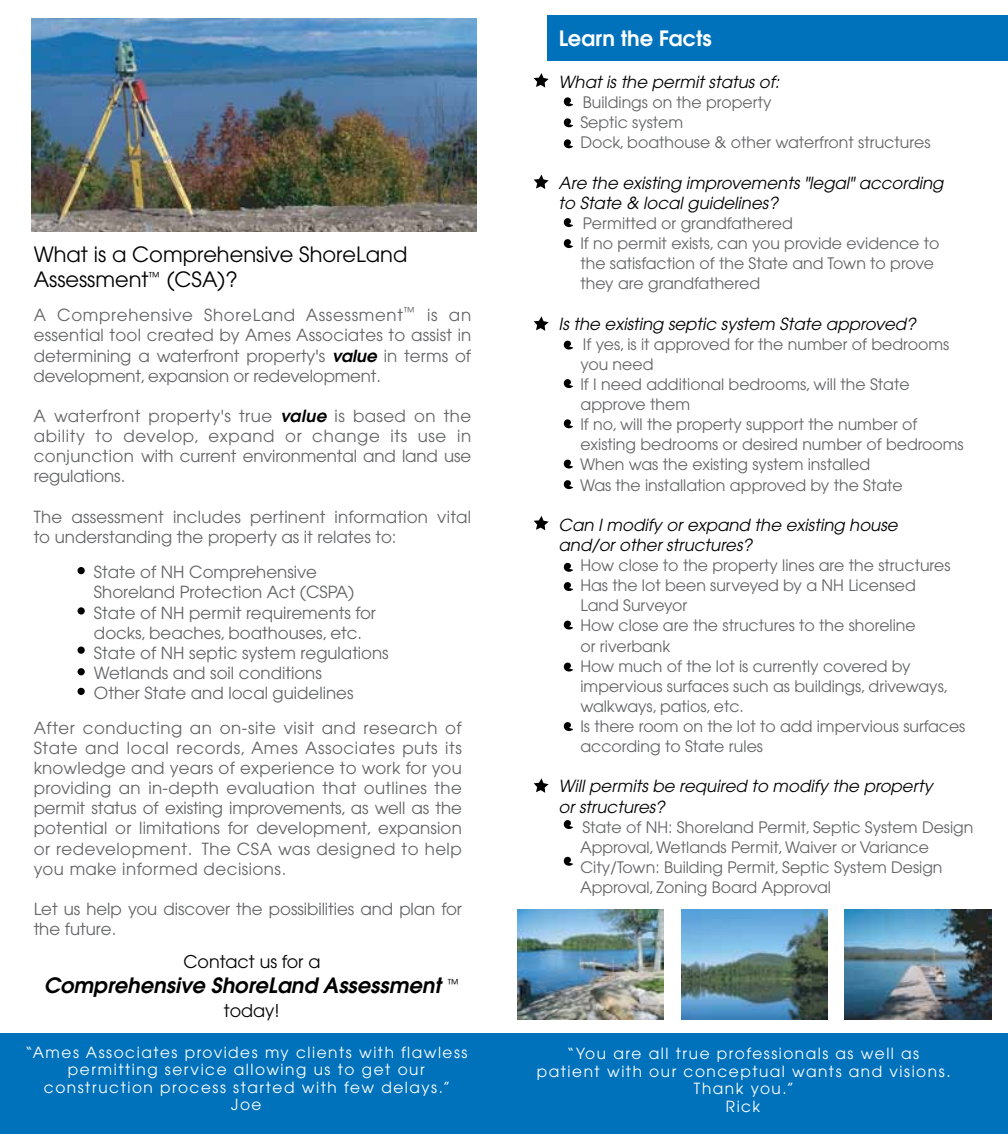
<style>
.page{position:relative;width:1008px;height:1134px;background:#fff}
.page>*{position:absolute;margin:0;border:0;box-sizing:border-box;transform-origin:0 0}
.t1{font:21px/24.5px "Avant Garde";color:#000}
.t2{font:italic 600 21px "Avant Garde";color:#000}
.t3{font:600 21px "Avant Garde";color:#fff}
.t4{font:17.5px "Avant Garde";color:#000}
.t5{font:16.62px/20.1px "Avant Garde";color:#636466}
.t6{font:italic 16.62px/20.1px "Avant Garde";color:#000}
.t7{font:15.75px/20.1px "Avant Garde";color:#636466}
.t8{font:15.4px/17.5px "Avant Garde";letter-spacing:.1em;color:#fff;text-align:center}
.s1{font-weight:600;font-style:italic;color:#000}
</style>
<div class="page">
<div style="left:548px;top:16px;width:460px;height:45px;background:#0072bc"></div>
<svg style="left:534px;top:73px;width:15px;height:15px"></svg>
<svg style="left:534px;top:175px;width:15px;height:14px"></svg>
<svg style="left:534px;top:316px;width:15px;height:15px"></svg>
<svg style="left:534px;top:516px;width:15px;height:14px"></svg>
<svg style="left:534px;top:778px;width:15px;height:15px"></svg>
<svg style="left:563px;top:97px;width:10px;height:10px"></svg>
<svg style="left:563px;top:118px;width:10px;height:10px"></svg>
<svg style="left:563px;top:139px;width:10px;height:10px"></svg>
<svg style="left:563px;top:218px;width:10px;height:10px"></svg>
<svg style="left:563px;top:239px;width:10px;height:10px"></svg>
<svg style="left:563px;top:340px;width:10px;height:10px"></svg>
<svg style="left:563px;top:379px;width:10px;height:9px"></svg>
<svg style="left:563px;top:419px;width:10px;height:10px"></svg>
<svg style="left:563px;top:459px;width:10px;height:10px"></svg>
<svg style="left:563px;top:480px;width:10px;height:10px"></svg>
<svg style="left:563px;top:562px;width:10px;height:10px"></svg>
<svg style="left:563px;top:582px;width:10px;height:9px"></svg>
<svg style="left:563px;top:620px;width:10px;height:10px"></svg>
<svg style="left:563px;top:662px;width:10px;height:10px"></svg>
<svg style="left:563px;top:722px;width:10px;height:9px"></svg>
<svg style="left:563px;top:820px;width:10px;height:9px"></svg>
<svg style="left:563px;top:856px;width:10px;height:10px"></svg>
<img style="left:681px;top:909px;width:147px;height:110px">
<img style="left:844px;top:909px;width:147px;height:111px">
<img style="left:517px;top:910px;width:146px;height:110px">
<div style="left:0;top:1034px;width:1008px;height:100px;background:#0072bc"></div>
<img style="left:31px;top:18px;width:446px;height:214px">
<div style="left:78px;top:567px;width:7px;height:7px;background:#000;border-radius:50%"></div>
<div style="left:78px;top:607px;width:7px;height:8px;background:#000;border-radius:50%"></div>
<div style="left:78px;top:688px;width:7px;height:7px;background:#000;border-radius:50%"></div>
<div style="left:78px;top:647px;width:7px;height:7px;background:#000;border-radius:50%"></div>
<div style="left:78px;top:668px;width:7px;height:7px;background:#000;border-radius:50%"></div>
<p class="t1" style="left:34px;top:242px;width:375px">What is a Comprehensive ShoreLand<br>Assessment<sup>™</sup> (CSA)?</p>
<p class="t5" style="left:34px;top:305px;width:439px;text-align:justify">A Comprehensive ShoreLand Assessment<sup>™</sup> is an essential tool created by Ames Associates to assist in determining a waterfront property's <span class="s1">value</span> in terms of development, expansion or redevelopment.</p>
<p class="t5" style="left:34px;top:406px;width:439px;text-align:justify">A waterfront property's true <span class="s1">value</span> is based on the ability to develop, expand or change its use in conjunction with current environmental and land use regulations.</p>
<p class="t5" style="left:34px;top:506px;width:439px">The assessment includes pertinent information vital to understanding the property as it relates to:</p>
<p class="t5" style="left:94px;top:562px;width:296px">State of NH Comprehensive<br>Shoreland Protection Act (CSPA)<br>State of NH permit requirements for docks, beaches, boathouses, etc.<br>State of NH septic system regulations<br>Wetlands and soil conditions<br>Other State and local guidelines</p>
<p class="t5" style="left:34px;top:718px;width:430px;text-align:justify">After conducting an on-site visit and research of State and local records, Ames Associates puts its knowledge and years of experience to work for you providing an in-depth evaluation that outlines the permit status of existing improvements, as well as the potential or limitations for development, expansion or redevelopment. The CSA was designed to help you make informed decisions.</p>
<p class="t5" style="left:34px;top:899px;width:430px">Let us help you discover the possibilities and plan for the future.</p>
<p class="t4" style="left:183px;top:952px;width:138px">Contact us for a</p>
<p class="t2" style="left:44px;top:971px;width:418px">Comprehensive ShoreLand Assessment <sup>™</sup></p>
<p class="t4" style="left:224px;top:1001px;width:57px">today!</p>
<p class="t8" style="left:25px;top:1043px;width:444px">“Ames Associates provides my clients with flawless permitting service allowing us to get our construction process started with few delays.”<br>Joe</p>
<p class="t3" style="left:559px;top:24px;width:154px">Learn the Facts</p>
<p class="t6" style="left:559px;top:72px;width:222px">What is the permit status of:</p>
<p class="t7" style="left:580px;top:92px;width:352px">Buildings on the property<br>Septic system<br>Dock, boathouse &amp; other waterfront structures</p>
<p class="t6" style="left:559px;top:173px;width:386px">Are the existing improvements "legal" according to State &amp; local guidelines?</p>
<p class="t7" style="left:580px;top:213px;width:361px">Permitted or grandfathered<br>If no permit exists, can you provide evidence to the satisfaction of the State and Town to prove they are grandfathered</p>
<p class="t6" style="left:559px;top:313px;width:359px">Is the existing septic system State approved?</p>
<p class="t7" style="left:580px;top:334px;width:385px">If yes, is it approved for the number of bedrooms you need<br>If I need additional bedrooms, will the State approve them<br>If no, will the property support the number of existing bedrooms or desired number of bedrooms When was the existing system installed<br>Was the installation approved by the State</p>
<p class="t6" style="left:559px;top:515px;width:341px">Can I modify or expand the existing house and/or other structures?</p>
<p class="t7" style="left:580px;top:555px;width:386px">How close to the property lines are the structures Has the lot been surveyed by a NH Licensed<br>Land Surveyor<br>How close are the structures to the shoreline<br>or riverbank<br>How much of the lot is currently covered by impervious surfaces such as buildings, driveways, walkways, patios, etc.<br>Is there room on the lot to add impervious surfaces according to State rules</p>
<p class="t6" style="left:559px;top:776px;width:376px">Will permits be required to modify the property or structures?</p>
<p class="t7" style="left:580px;top:817px;width:395px">State of NH: Shoreland Permit, Septic System Design Approval, Wetlands Permit, Waiver or Variance City/Town: Building Permit, Septic System Design Approval, Zoning Board Approval</p>
<p class="t8" style="left:537px;top:1045px;width:415px">“You are all true professionals as well as patient with our conceptual wants and visions.<br>Thank you.”<br>Rick</p>
</div>
